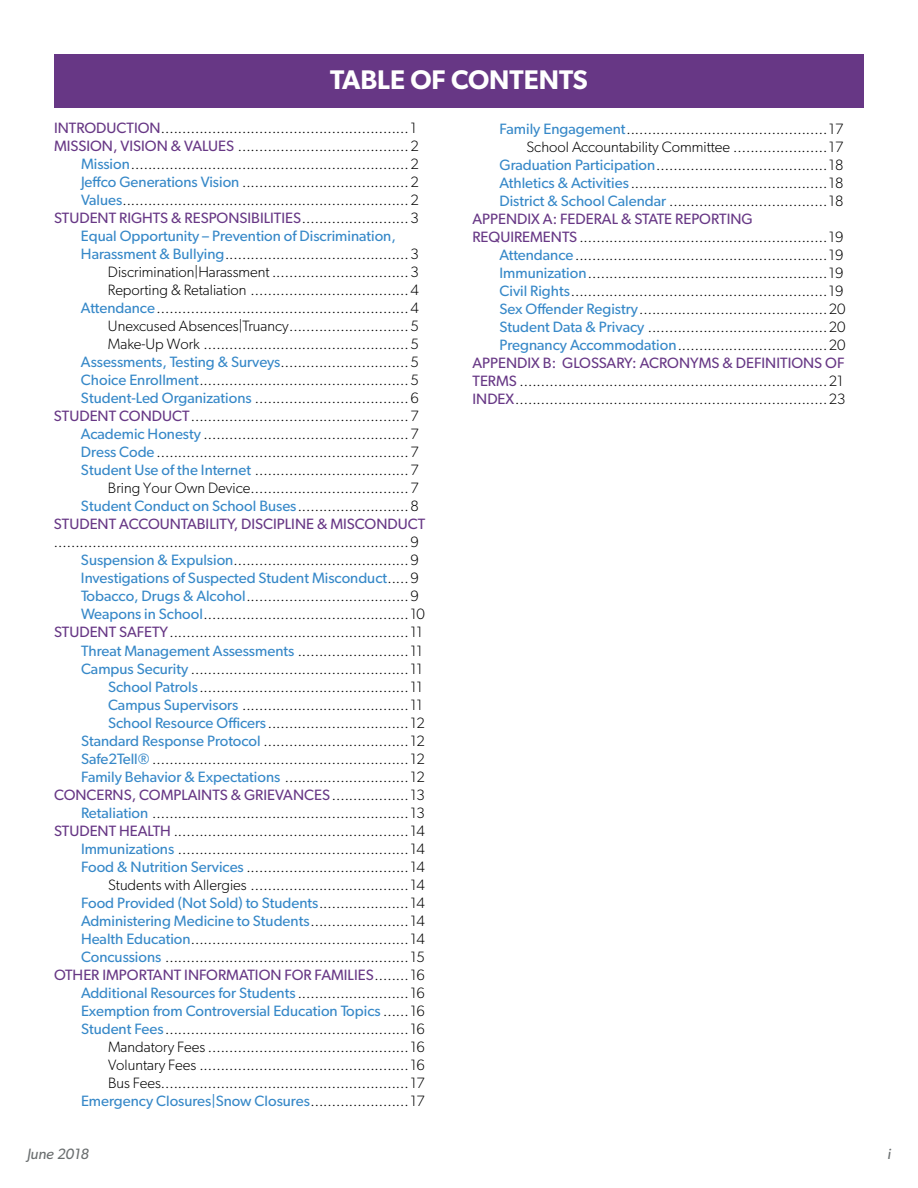
<style>
.page{position:relative;width:918px;height:1188px;background:#fff}
.page>*{position:absolute;margin:0;border:0;box-sizing:border-box;transform-origin:0 0}
.t1{font:600 27px "Gibson";color:#fff}
.t2{font:300 15px "Gibson";color:#000}
.t3{font:15px "Gibson";color:#3688c8}
.t4{font:15px "Gibson";color:#673785}
.t5{font:italic 15px "Gibson";color:#6b6f70}
.s1{font-weight:400;color:#673785}
.s2{font-weight:400;color:#3688c8}
.s3{font-weight:300;color:#000}
</style>
<div class="page">
<div style="left:54px;top:54px;width:810px;height:54px;background:#673785"></div>
<h1 class="t1" style="left:330px;top:64px;width:259px">TABLE OF CONTENTS</h1>
<p class="t2" style="left:54px;top:119px;width:364px"><span class="s1">INTRODUCTION</span>..........................................................1</p>
<p class="t2" style="left:54px;top:137px;width:366px"><span class="s1">MISSION, VISION &amp; VALUES</span> ........................................2</p>
<p class="t2" style="left:81px;top:155px;width:339px"><span class="s2">Mission</span>.................................................................2</p>
<p class="t2" style="left:81px;top:173px;width:339px"><span class="s2">Jeffco Generations Vision</span> .......................................2</p>
<p class="t2" style="left:81px;top:191px;width:339px"><span class="s2">Values</span>...................................................................2</p>
<p class="t4" style="left:54px;top:209px;width:366px">STUDENT RIGHTS &amp; RESPONSIBILITIES<span class="s3">.........................3</span></p>
<p class="t3" style="left:81px;top:227px;width:316px">Equal Opportunity – Prevention of Discrimination,</p>
<p class="t2" style="left:81px;top:245px;width:339px"><span class="s2">Harassment &amp; Bullying</span>...........................................3</p>
<p class="t2" style="left:108px;top:263px;width:312px">Discrimination|Harassment ................................3</p>
<p class="t2" style="left:108px;top:281px;width:312px">Reporting &amp; Retaliation .....................................4</p>
<p class="t2" style="left:81px;top:299px;width:339px"><span class="s2">Attendance</span>...........................................................4</p>
<p class="t2" style="left:108px;top:317px;width:312px">Unexcused Absences|Truancy............................5</p>
<p class="t2" style="left:108px;top:335px;width:312px">Make-Up Work ................................................5</p>
<p class="t2" style="left:81px;top:353px;width:339px"><span class="s2">Assessments, Testing &amp; Surveys</span>..............................5</p>
<p class="t2" style="left:81px;top:371px;width:339px"><span class="s2">Choice Enrollment</span>.................................................5</p>
<p class="t2" style="left:81px;top:389px;width:339px"><span class="s2">Student-Led Organizations</span> ....................................6</p>
<p class="t2" style="left:54px;top:407px;width:366px"><span class="s1">STUDENT CONDUCT</span>...................................................7</p>
<p class="t2" style="left:81px;top:425px;width:339px"><span class="s2">Academic Honesty</span> ................................................7</p>
<p class="t2" style="left:81px;top:443px;width:339px"><span class="s2">Dress Code</span> ...........................................................7</p>
<p class="t2" style="left:81px;top:461px;width:339px"><span class="s2">Student Use of the Internet</span> ....................................7</p>
<p class="t2" style="left:108px;top:479px;width:312px">Bring Your Own Device.....................................7</p>
<p class="t3" style="left:81px;top:497px;width:339px">Student Conduct on School Buses<span class="s3">..........................8</span></p>
<p class="t4" style="left:54px;top:515px;width:373px">STUDENT ACCOUNTABILITY, DISCIPLINE &amp; MISCONDUCT</p>
<p class="t2" style="left:54px;top:533px;width:366px">...................................................................................9</p>
<p class="t2" style="left:81px;top:551px;width:339px"><span class="s2">Suspension &amp; Expulsion</span>.........................................9</p>
<p class="t3" style="left:81px;top:569px;width:339px">Investigations of Suspected Student Misconduct<span class="s3">.....9</span></p>
<p class="t2" style="left:81px;top:587px;width:339px"><span class="s2">Tobacco, Drugs &amp; Alcohol</span>......................................9</p>
<p class="t2" style="left:81px;top:605px;width:346px"><span class="s2">Weapons in School</span>................................................10</p>
<p class="t2" style="left:54px;top:623px;width:370px"><span class="s1">STUDENT SAFETY</span>........................................................11</p>
<p class="t2" style="left:81px;top:641px;width:343px"><span class="s2">Threat Management Assessments</span> ..........................11</p>
<p class="t2" style="left:81px;top:659px;width:343px"><span class="s2">Campus Security</span> ...................................................11</p>
<p class="t2" style="left:108px;top:677px;width:316px"><span class="s2">School Patrols</span>.................................................11</p>
<p class="t2" style="left:108px;top:695px;width:316px"><span class="s2">Campus Supervisors</span> .......................................11</p>
<p class="t2" style="left:108px;top:713px;width:319px"><span class="s2">School Resource Officers</span>.................................12</p>
<p class="t2" style="left:81px;top:731px;width:346px"><span class="s2">Standard Response Protocol</span> ..................................12</p>
<p class="t2" style="left:81px;top:749px;width:346px"><span class="s2">Safe2Tell®</span> ............................................................12</p>
<p class="t2" style="left:81px;top:767px;width:346px"><span class="s2">Family Behavior &amp; Expectations</span> .............................12</p>
<p class="t4" style="left:54px;top:785px;width:373px">CONCERNS, COMPLAINTS &amp; GRIEVANCES<span class="s3">..................13</span></p>
<p class="t2" style="left:81px;top:803px;width:346px"><span class="s2">Retaliation</span> ............................................................13</p>
<p class="t2" style="left:54px;top:821px;width:373px"><span class="s1">STUDENT HEALTH</span> .......................................................14</p>
<p class="t2" style="left:81px;top:839px;width:346px"><span class="s2">Immunizations</span> ......................................................14</p>
<p class="t2" style="left:81px;top:857px;width:346px"><span class="s2">Food &amp; Nutrition Services</span> ......................................14</p>
<p class="t2" style="left:108px;top:875px;width:319px">Students with Allergies .....................................14</p>
<p class="t3" style="left:81px;top:893px;width:346px">Food Provided (Not Sold) to Students<span class="s3">.....................14</span></p>
<p class="t3" style="left:81px;top:911px;width:346px">Administering Medicine to Students<span class="s3">.......................14</span></p>
<p class="t2" style="left:81px;top:929px;width:346px"><span class="s2">Health Education</span>...................................................14</p>
<p class="t2" style="left:81px;top:947px;width:346px"><span class="s2">Concussions</span> .........................................................15</p>
<p class="t4" style="left:54px;top:965px;width:373px">OTHER IMPORTANT INFORMATION FOR FAMILIES<span class="s3">........16</span></p>
<p class="t3" style="left:81px;top:983px;width:346px">Additional Resources for Students <span class="s3">..........................16</span></p>
<p class="t3" style="left:81px;top:1001px;width:346px">Exemption from Controversial Education Topics <span class="s3">......16</span></p>
<p class="t2" style="left:81px;top:1019px;width:346px"><span class="s2">Student Fees</span>.........................................................16</p>
<p class="t2" style="left:108px;top:1037px;width:319px">Mandatory Fees ...............................................16</p>
<p class="t2" style="left:108px;top:1055px;width:319px">Voluntary Fees .................................................16</p>
<p class="t2" style="left:108px;top:1073px;width:319px">Bus Fees..........................................................17</p>
<p class="t3" style="left:81px;top:1091px;width:346px">Emergency Closures|Snow Closures<span class="s3">.......................17</span></p>
<p class="t2" style="left:500px;top:119px;width:346px"><span class="s2">Family Engagement</span>...............................................17</p>
<p class="t2" style="left:526px;top:137px;width:319px">School Accountability Committee ......................17</p>
<p class="t2" style="left:500px;top:155px;width:346px"><span class="s2">Graduation Participation</span>........................................18</p>
<p class="t2" style="left:500px;top:173px;width:346px"><span class="s2">Athletics &amp; Activities</span> ..............................................18</p>
<p class="t2" style="left:500px;top:191px;width:346px"><span class="s2">District &amp; School Calendar</span> .....................................18</p>
<p class="t4" style="left:472px;top:209px;width:282px">APPENDIX A: FEDERAL &amp; STATE REPORTING</p>
<p class="t2" style="left:472px;top:227px;width:373px"><span class="s1">REQUIREMENTS</span> ..........................................................19</p>
<p class="t2" style="left:500px;top:245px;width:346px"><span class="s2">Attendance</span>...........................................................19</p>
<p class="t2" style="left:500px;top:263px;width:346px"><span class="s2">Immunization</span>........................................................19</p>
<p class="t2" style="left:500px;top:281px;width:346px"><span class="s2">Civil Rights</span>............................................................19</p>
<p class="t2" style="left:500px;top:299px;width:348px"><span class="s2">Sex Offender Registry</span>............................................20</p>
<p class="t2" style="left:500px;top:317px;width:348px"><span class="s2">Student Data &amp; Privacy</span> ..........................................20</p>
<p class="t2" style="left:500px;top:335px;width:348px"><span class="s2">Pregnancy Accommodation</span>...................................20</p>
<p class="t4" style="left:472px;top:353px;width:373px">APPENDIX B: GLOSSARY: ACRONYMS &amp; DEFINITIONS OF</p>
<p class="t2" style="left:472px;top:371px;width:373px"><span class="s1">TERMS</span> ........................................................................21</p>
<p class="t2" style="left:472px;top:389px;width:375px"><span class="s1">INDEX</span>.........................................................................23</p>
<p class="t5" style="left:27px;top:1145px;width:63px">June 2018</p>
<p class="t5" style="left:888px;top:1145px;width:5px">i</p>
</div>
